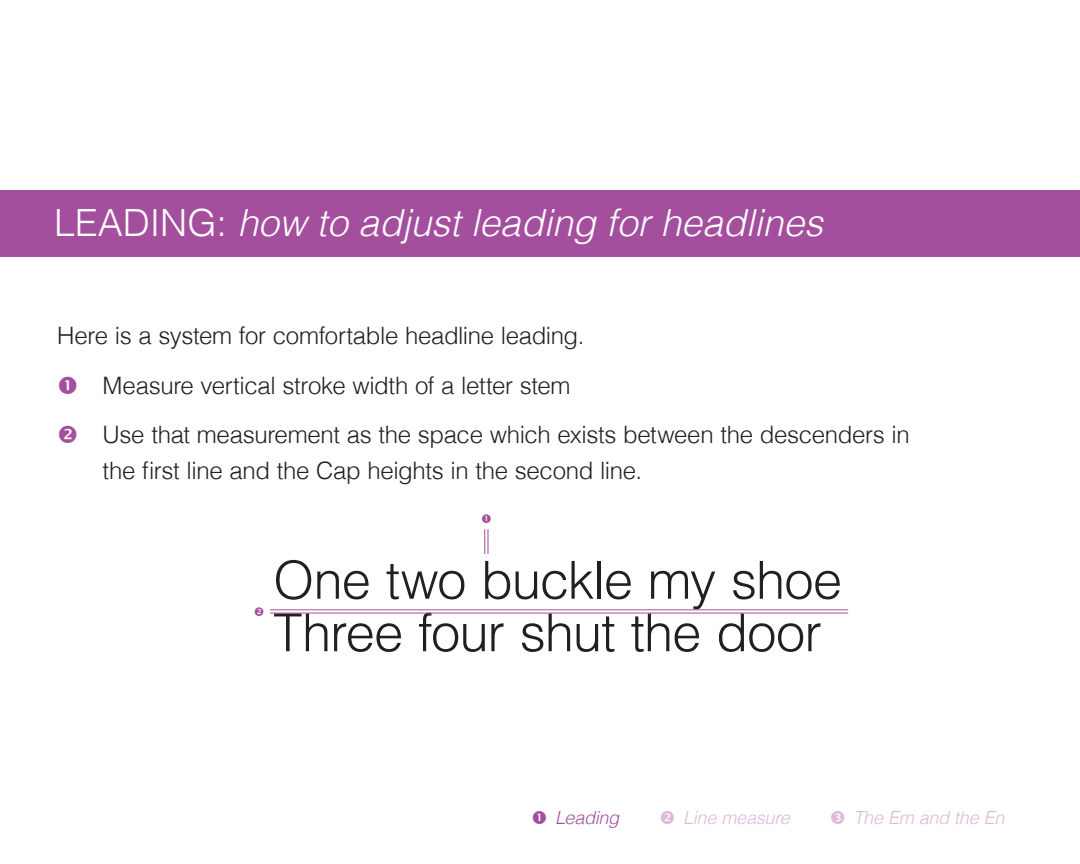
<style>
.page{position:relative;width:1080px;height:864px;background:#fff}
.page>*{position:absolute;margin:0;border:0;box-sizing:border-box;transform-origin:0 0}
.t1{font:300 52.5px/52.5px "Helvetica";letter-spacing:-.02em;color:#231f20}
.t2{font:italic 300 37.5px "Helvetica";color:#fff}
.t3{font:300 24px/49.5px "Helvetica";letter-spacing:-.015em;color:#231f20}
.t4{font:italic 300 18px "Helvetica";letter-spacing:-.01em;color:#dbb9d8}
.t5{font:italic 300 18px "Helvetica";letter-spacing:-.015em;color:#a44f9e}
.s1{font-style:normal}
</style>
<div class="page">
<div style="left:0;top:190px;width:1080px;height:67px;background:#a44f9e"></div>
<svg style="left:484px;top:529px;width:5px;height:25px"></svg>
<hr style="left:270px;top:613px;width:578px;height:1px;background:#a44f9e">
<hr style="left:270px;top:609px;width:578px;height:1px;background:#a44f9e">
<h2 class="t2" style="left:54px;top:199px;width:771px"><span class="s1">Leading:</span> how to adjust leading for headlines</h2>
<p class="t3" style="left:103px;top:311px;width:809px;text-indent:-45px">Here is a system for comfortable headline leading.<br>Measure vertical stroke width of a letter stem<br>Use that measurement as the space which exists between the descenders in</p>
<p class="t3" style="left:103px;top:446px;width:541px">the first line and the Cap heights in the second line.</p>
<h1 class="t1" style="left:273px;top:553px;width:570px">One two buckle my shoe<br>Three four shut the door</h1>
<p class="t5" style="left:555px;top:806px;width:66px">Leading</p>
<p class="t4" style="left:683px;top:806px;width:108px">Line measure</p>
<p class="t4" style="left:853px;top:806px;width:152px">The Em and the En</p>
</div>
